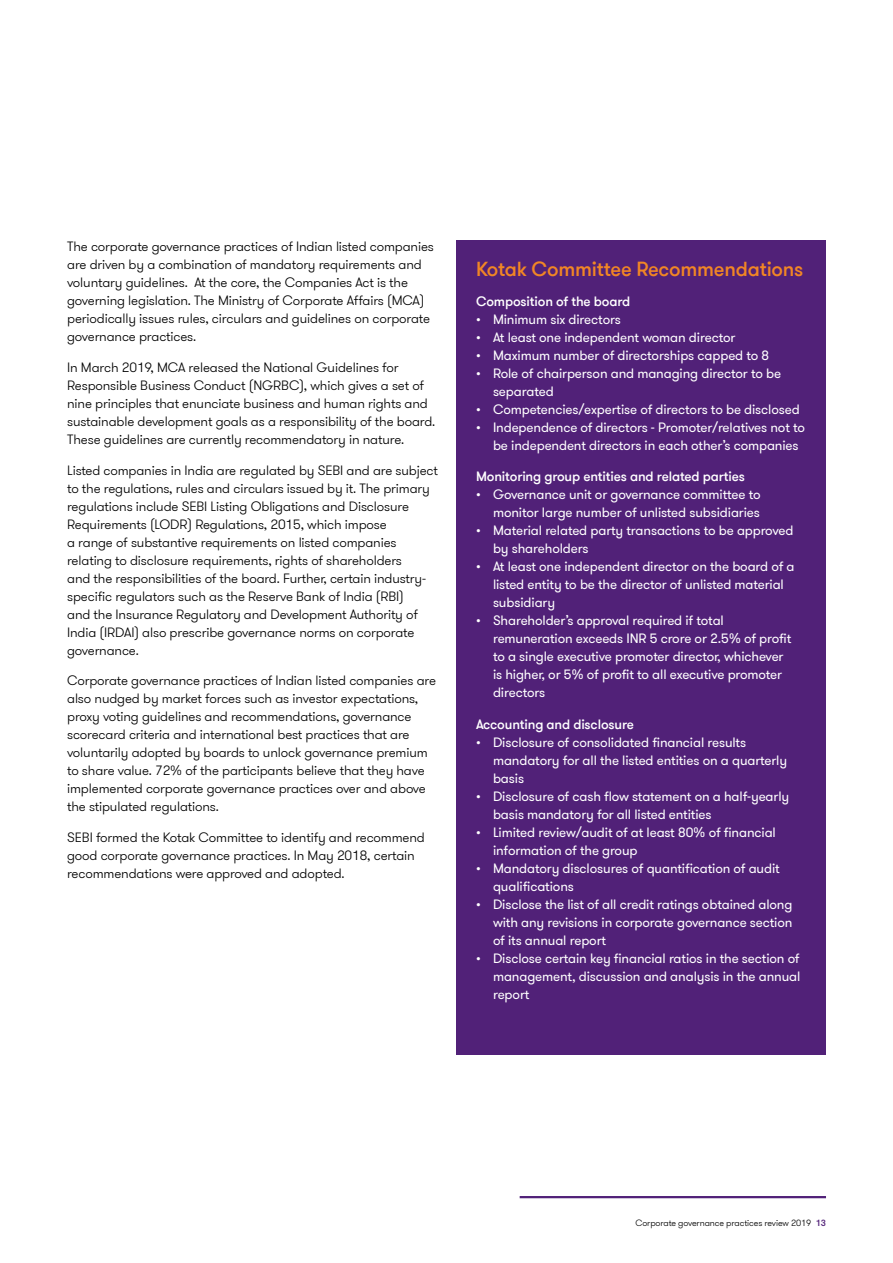
<style>
.page{position:relative;width:893px;height:1263px;background:#fff}
.page>*{position:absolute;margin:0;border:0;box-sizing:border-box;transform-origin:0 0}
.t1{font:500 20.25px "GT Walsheim Pro";letter-spacing:-.01em;color:#f18625}
.t2{font:300 13.5px/18px "GT Walsheim Pro";letter-spacing:-.01em;color:#000}
.t3{font:13.5px/18px "GT Walsheim Pro";letter-spacing:-.01em;color:#fff}
.t4{font:500 13.5px "GT Walsheim Pro";letter-spacing:-.01em;color:#fff}
.t5{font:300 9px "GT Walsheim Pro";letter-spacing:-.01em;color:#000}
.s1{font-weight:500;color:#512178}
</style>
<div class="page">
<hr style="left:520px;top:1196px;width:306px;height:2px;background:#512178">
<div style="left:456px;top:241px;width:369px;height:814px;background:#512178"></div>
<p class="t2" style="left:67px;top:238px;width:368px">The corporate governance practices of Indian listed companies are driven by a combination of mandatory requirements and voluntary guidelines. At the core, the Companies Act is the governing legislation. The Ministry of Corporate Affairs (MCA) periodically issues rules, circulars and guidelines on corporate governance practices.</p>
<p class="t2" style="left:67px;top:358px;width:370px">In March 2019, MCA released the National Guidelines for Responsible Business Conduct (NGRBC), which gives a set of nine principles that enunciate business and human rights and sustainable development goals as a responsibility of the board.<br>These guidelines are currently recommendatory in nature.</p>
<p class="t2" style="left:67px;top:461px;width:372px">Listed companies in India are regulated by SEBI and are subject to the regulations, rules and circulars issued by it. The primary regulations include SEBI Listing Obligations and Disclosure Requirements (LODR) Regulations, 2015, which impose<br>a range of substantive requirements on listed companies relating to disclosure requirements, rights of shareholders<br>and the responsibilities of the board. Further, certain industry&shy;specific regulators such as the Reserve Bank of India (RBI)<br>and the Insurance Regulatory and Development Authority of India (IRDAI) also prescribe governance norms on corporate governance.</p>
<p class="t2" style="left:67px;top:672px;width:370px">Corporate governance practices of Indian listed companies are also nudged by market forces such as investor expectations, proxy voting guidelines and recommendations, governance scorecard criteria and international best practices that are voluntarily adopted by boards to unlock governance premium to share value. 72% of the participants believe that they have implemented corporate governance practices over and above the stipulated regulations.</p>
<p class="t2" style="left:67px;top:829px;width:359px">SEBI formed the Kotak Committee to identify and recommend good corporate governance practices. In May 2018, certain recommendations were approved and adopted.</p>
<h1 class="t1" style="left:476px;top:257px;width:329px">Kotak Committee Recommendations</h1>
<p class="t4" style="left:476px;top:292px;width:156px">Composition of the board</p>
<p class="t3" style="left:476px;top:310px;width:146px">• Minimum six directors</p>
<p class="t3" style="left:476px;top:328px;width:261px">• At least one independent woman director</p>
<p class="t3" style="left:476px;top:346px;width:295px">• Maximum number of directorships capped to 8</p>
<p class="t3" style="left:493px;top:364px;width:290px;text-indent:-17px">• Role of chairperson and managing director to be separated</p>
<p class="t3" style="left:476px;top:400px;width:325px">• Competencies/expertise of directors to be disclosed</p>
<p class="t3" style="left:493px;top:418px;width:313px;text-indent:-17px">• Independence of directors - Promoter/relatives not to be independent directors in each other’s companies</p>
<p class="t4" style="left:476px;top:468px;width:270px">Monitoring group entities and related parties</p>
<p class="t3" style="left:476px;top:486px;width:286px;text-align:right">• Governance unit or governance committee to monitor large number of unlisted subsidiaries</p>
<p class="t3" style="left:493px;top:522px;width:302px;text-indent:-17px">• Material related party transactions to be approved by shareholders</p>
<p class="t3" style="left:493px;top:558px;width:303px;text-indent:-17px">• At least one independent director on the board of a listed entity to be the director of unlisted material subsidiary</p>
<p class="t3" style="left:493px;top:612px;width:300px;text-indent:-17px">• Shareholder’s approval required if total remuneration exceeds INR 5 crore or 2.5% of profit to a single executive promoter director, whichever is higher, or 5% of profit to all executive promoter directors</p>
<p class="t4" style="left:476px;top:715px;width:160px">Accounting and disclosure</p>
<p class="t3" style="left:493px;top:733px;width:296px;text-indent:-17px">• Disclosure of consolidated financial results mandatory for all the listed entities on a quarterly basis</p>
<p class="t3" style="left:493px;top:787px;width:298px;text-indent:-17px">• Disclosure of cash flow statement on a half-yearly basis mandatory for all listed entities</p>
<p class="t3" style="left:493px;top:823px;width:284px;text-indent:-17px">• Limited review/audit of at least 80% of financial information of the group</p>
<p class="t3" style="left:493px;top:859px;width:288px;text-indent:-17px">• Mandatory disclosures of quantification of audit qualifications</p>
<p class="t3" style="left:493px;top:895px;width:301px;text-align:justify;text-indent:-17px">• Disclose the list of all credit ratings obtained along with any revisions in corporate governance section of its annual report</p>
<p class="t3" style="left:493px;top:949px;width:309px;text-align:justify;text-indent:-17px">• Disclose certain key financial ratios in the section of management, discussion and analysis in the annual report</p>
<p class="t5" style="left:635px;top:1217px;width:192px">Corporate governance practices review 2019 <span class="s1">13</span></p>
</div>
